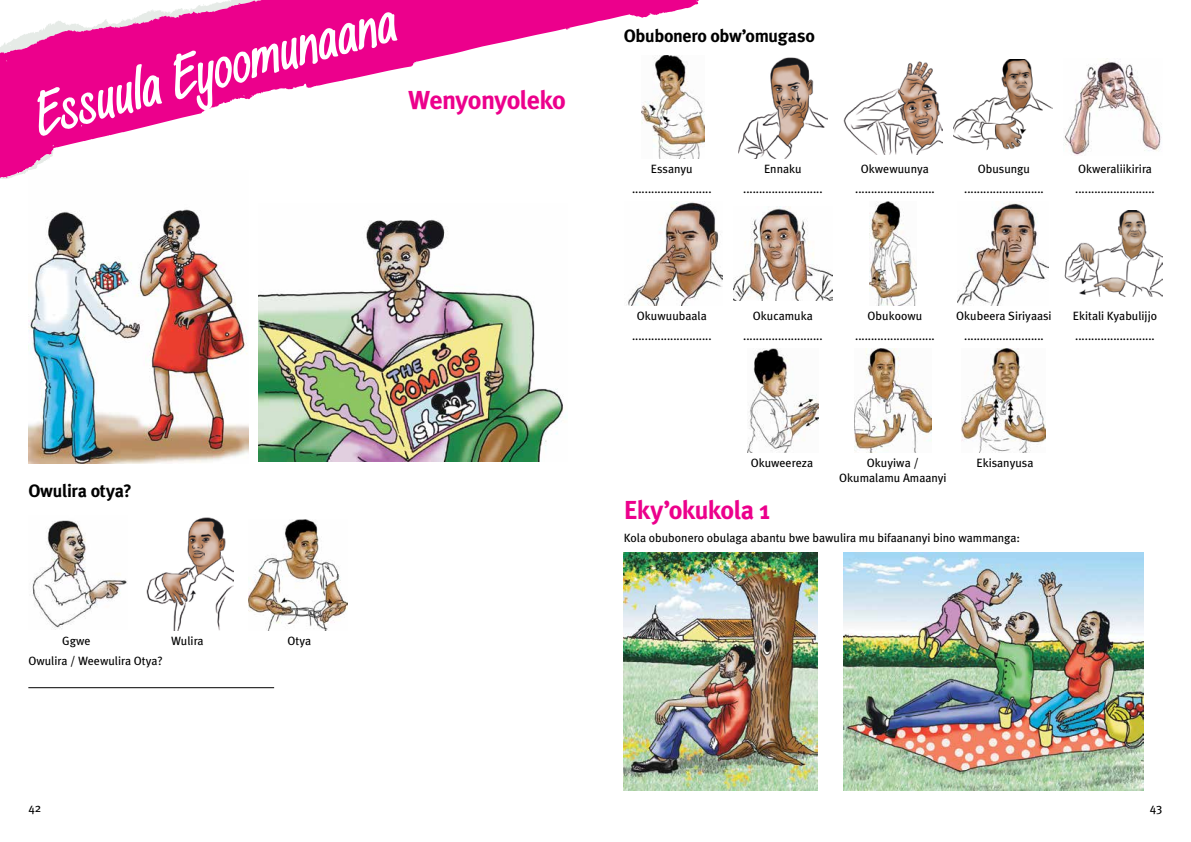
<style>
.page{position:relative;width:1191px;height:842px;background:#fff}
.page>*{position:absolute;margin:0;border:0;box-sizing:border-box;transform-origin:0 0}
.t1{font:italic 54.1px "Bighand TT";color:#fff}
.t2{font:700 26px "Meta Plus";letter-spacing:-.025em;color:#ec008c}
.t3{font:700 18px "Meta Plus";letter-spacing:-.02em;color:#000}
.t4{font:12px "Meta Plus";color:#000}
</style>
<div class="page">
<svg style="left:0;top:0;width:698px;height:159px"></svg>
<svg style="left:413px;top:62px;width:4px;height:3px"></svg>
<svg style="left:0;top:145px;width:54px;height:34px"></svg>
<svg style="left:0;top:0;width:659px;height:23px"></svg>
<img style="left:28px;top:170px;width:220px;height:293px">
<img style="left:258px;top:219px;width:308px;height:242px">
<img style="left:32px;top:520px;width:95px;height:108px">
<img style="left:146px;top:517px;width:88px;height:113px">
<img style="left:248px;top:519px;width:99px;height:111px">
<hr style="left:28px;top:687px;width:246px;height:1px;background:#000">
<img style="left:642px;top:55px;width:62px;height:103px">
<img style="left:628px;top:202px;width:94px;height:103px">
<img style="left:748px;top:349px;width:70px;height:103px">
<img style="left:739px;top:57px;width:88px;height:101px">
<img style="left:734px;top:206px;width:98px;height:94px">
<img style="left:854px;top:349px;width:78px;height:103px">
<img style="left:844px;top:61px;width:98px;height:93px">
<img style="left:870px;top:202px;width:46px;height:103px">
<img style="left:961px;top:349px;width:84px;height:103px">
<img style="left:954px;top:59px;width:98px;height:91px">
<img style="left:957px;top:202px;width:92px;height:103px">
<img style="left:1064px;top:61px;width:97px;height:94px">
<img style="left:1064px;top:211px;width:98px;height:85px">
<img style="left:624px;top:553px;width:193px;height:237px">
<img style="left:844px;top:553px;width:299px;height:237px">
<h1 class="t1" style="left:24px;top:84px;width:375px;rotate:-15deg">Essuula Eyoomunaana</h1>
<h2 class="t2" style="left:408px;top:84px;width:159px">Wenyonyoleko</h2>
<h3 class="t3" style="left:28px;top:481px;width:105px">Owulira otya?</h3>
<p class="t4" style="left:62px;top:634px;width:30px">Ggwe</p>
<p class="t4" style="left:171px;top:634px;width:34px">Wulira</p>
<p class="t4" style="left:288px;top:634px;width:25px">Otya</p>
<p class="t4" style="left:28px;top:654px;width:136px">Owulira / Weewulira Otya?</p>
<h3 class="t3" style="left:624px;top:26px;width:192px">Obubonero obw’omugaso</h3>
<p class="t4" style="left:651px;top:162px;width:43px">Essanyu</p>
<p class="t4" style="left:764px;top:162px;width:39px">Ennaku</p>
<p class="t4" style="left:861px;top:162px;width:70px">Okwewuunya</p>
<p class="t4" style="left:977px;top:162px;width:54px">Obusungu</p>
<p class="t4" style="left:1078px;top:162px;width:75px">Okweraliikirira</p>
<p class="t4" style="left:632px;top:182px;width:81px">.........................</p>
<p class="t4" style="left:743px;top:182px;width:81px">.........................</p>
<p class="t4" style="left:855px;top:182px;width:81px">.........................</p>
<p class="t4" style="left:964px;top:182px;width:81px">.........................</p>
<p class="t4" style="left:1075px;top:182px;width:81px">.........................</p>
<p class="t4" style="left:637px;top:309px;width:71px">Okuwuubaala</p>
<p class="t4" style="left:753px;top:309px;width:61px">Okucamuka</p>
<p class="t4" style="left:867px;top:309px;width:56px">Obukoowu</p>
<p class="t4" style="left:956px;top:309px;width:97px">Okubeera Siriyaasi</p>
<p class="t4" style="left:1072px;top:309px;width:86px">Ekitali Kyabulijjo</p>
<p class="t4" style="left:632px;top:329px;width:81px">.........................</p>
<p class="t4" style="left:743px;top:329px;width:81px">.........................</p>
<p class="t4" style="left:855px;top:329px;width:81px">.........................</p>
<p class="t4" style="left:964px;top:329px;width:81px">.........................</p>
<p class="t4" style="left:1075px;top:329px;width:81px">.........................</p>
<p class="t4" style="left:750px;top:456px;width:64px">Okuweereza</p>
<p class="t4" style="left:867px;top:456px;width:53px">Okuyiwa /</p>
<p class="t4" style="left:976px;top:456px;width:58px">Ekisanyusa</p>
<p class="t4" style="left:839px;top:471px;width:109px">Okumalamu Amaanyi</p>
<h2 class="t2" style="left:624px;top:495px;width:148px">Eky’okukola 1</h2>
<p class="t4" style="left:624px;top:530px;width:398px">Kola obubonero obulaga abantu bwe bawulira mu bifaananyi bino wammanga:</p>
<p class="t4" style="left:28px;top:801px;width:14px">42</p>
<p class="t4" style="left:1149px;top:801px;width:14px">43</p>
</div>
